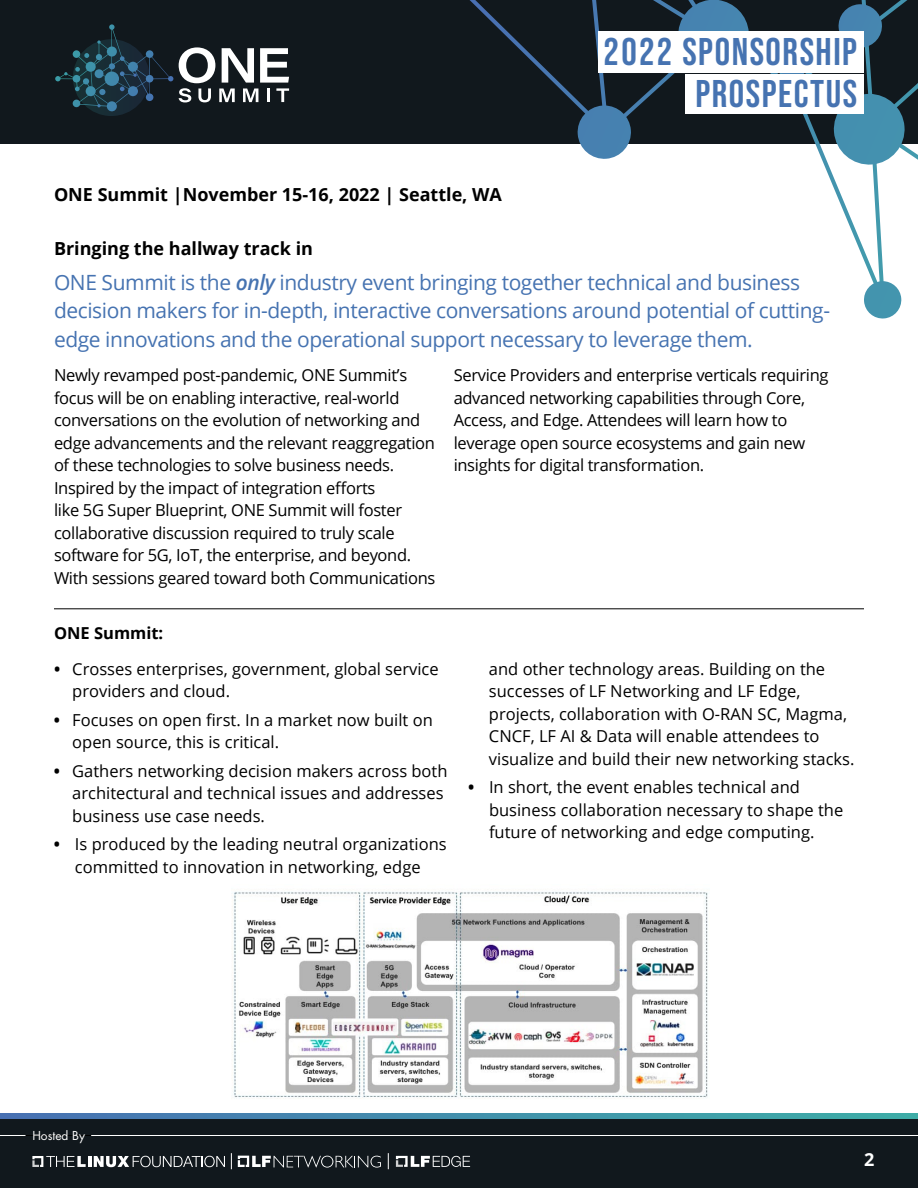
<style>
.page{position:relative;width:918px;height:1188px;background:#11181d}
.page>*{position:absolute;margin:0;border:0;box-sizing:border-box;transform-origin:0 0}
.t1{font:38.55px/42.3px "Bebas Neue";letter-spacing:.04em;color:#4673b1;text-align:right}
.t2{font:21px/28.5px "Open Sans";letter-spacing:-.02em;color:#4673b1}
.t3{font:700 18px "Open Sans";color:#000}
.t4{font:700 18px "Open Sans";color:#fff}
.t5{font:16.5px/22.5px "Open Sans";color:#000}
.t6{font:16.5px/22.5px "Open Sans";letter-spacing:-.02em;color:#000}
.t7{font:700 16.5px "Open Sans";color:#000}
.t8{font:12px "Futura Std";color:#fff}
.s1{font-weight:600;font-style:italic}
.s2{font-weight:700}
</style>
<div class="page">
<div style="left:0;top:144px;width:918px;height:971px;background:#fff"></div>
<svg style="left:470px;top:0;width:448px;height:281px"></svg>
<svg style="left:677px;top:0;width:73px;height:32px"></svg>
<svg style="left:832px;top:94px;width:74px;height:72px"></svg>
<svg style="left:577px;top:106px;width:55px;height:54px"></svg>
<svg style="left:864px;top:281px;width:38px;height:38px"></svg>
<svg style="left:838px;top:4px;width:45px;height:45px"></svg>
<svg style="left:776px;top:73px;width:34px;height:1px"></svg>
<hr style="left:0;top:1135px;width:422px;height:1px;background:#000">
<svg style="left:0;top:1135px;width:26px;height:1px"></svg>
<hr style="left:91px;top:1135px;width:827px;height:1px;background:#fff">
<div style="left:598px;top:32px;width:266px;height:41px;background:#fff"></div>
<div style="left:686px;top:74px;width:178px;height:40px;background:#fff"></div>
<svg style="left:0;top:1113px;width:918px;height:6px;background:#428fac"></svg>
<svg style="left:32px;top:1156px;width:193px;height:11px"></svg>
<svg style="left:238px;top:1156px;width:143px;height:12px"></svg>
<svg style="left:231px;top:1153px;width:1px;height:16px"></svg>
<svg style="left:396px;top:1156px;width:74px;height:11px"></svg>
<svg style="left:388px;top:1153px;width:1px;height:16px"></svg>
<svg style="left:179px;top:47px;width:110px;height:55px"></svg>
<div style="left:73px;top:39px;width:77px;height:77px;background:#182c35;border-radius:38px"></div>
<svg style="left:55px;top:24px;width:118px;height:87px"></svg>
<img style="left:233px;top:892px;width:475px;height:207px">
<hr style="left:54px;top:609px;width:810px;height:1px;background:#000">
<p class="t3" style="left:54px;top:181px;width:450px">ONE Summit |November 15-16, 2022 | Seattle, WA</p>
<p class="t3" style="left:54px;top:236px;width:261px">Bringing the hallway track in</p>
<h1 class="t1" style="left:604px;top:30px;width:255px">2022 SPONSORSHIP<br>PROSPECTUS</h1>
<p class="t2" style="left:54px;top:267px;width:778px">ONE Summit is the <span class="s1">only</span> industry event bringing together technical and business decision makers for in-depth, interactive conversations around potential of cutting&shy;edge innovations and the operational support necessary to leverage them.</p>
<p class="t6" style="left:54px;top:363px;width:383px">Newly revamped post-pandemic, ONE Summit’s focus will be on enabling interactive, real-world conversations on the evolution of networking and edge advancements and the relevant reaggregation of these technologies to solve business needs.<br>Inspired by the impact of integration efforts<br>like 5G Super Blueprint, ONE Summit will foster collaborative discussion required to truly scale software for 5G, IoT, the enterprise, and beyond.<br>With sessions geared toward both Communications</p>
<p class="t6" style="left:454px;top:363px;width:376px">Service Providers and enterprise verticals requiring advanced networking capabilities through Core, Access, and Edge. Attendees will learn how to leverage open source ecosystems and gain new insights for digital transformation.</p>
<p class="t7" style="left:54px;top:621px;width:111px">ONE Summit:</p>
<p class="t5" style="left:72px;top:657px;width:368px;text-indent:-18px"><span class="s2">•</span> Crosses enterprises, government, global service providers and cloud.</p>
<p class="t5" style="left:72px;top:708px;width:362px;text-indent:-18px"><span class="s2">•</span> Focuses on open first. In a market now built on open source, this is critical.</p>
<p class="t5" style="left:72px;top:759px;width:377px;text-indent:-18px"><span class="s2">•</span> Gathers networking decision makers across both architectural and technical issues and addresses business use case needs.</p>
<p class="t5" style="left:54px;top:832px;width:394px;text-align:center"><span class="s2">•</span> Is produced by the leading neutral organizations committed to innovation in networking, edge</p>
<p class="t5" style="left:489px;top:657px;width:367px">and other technology areas. Building on the successes of LF Networking and LF Edge, projects, collaboration with O-RAN SC, Magma, CNCF, LF AI &amp; Data will enable attendees to visualize and build their new networking stacks.</p>
<p class="t5" style="left:489px;top:775px;width:356px;text-indent:-21px"><span class="s2">•</span> In short, the event enables technical and business collaboration necessary to shape the future of networking and edge computing.</p>
<p class="t8" style="left:32px;top:1128px;width:54px">Hosted By</p>
<p class="t4" style="left:864px;top:1147px;width:12px">2</p>
</div>
